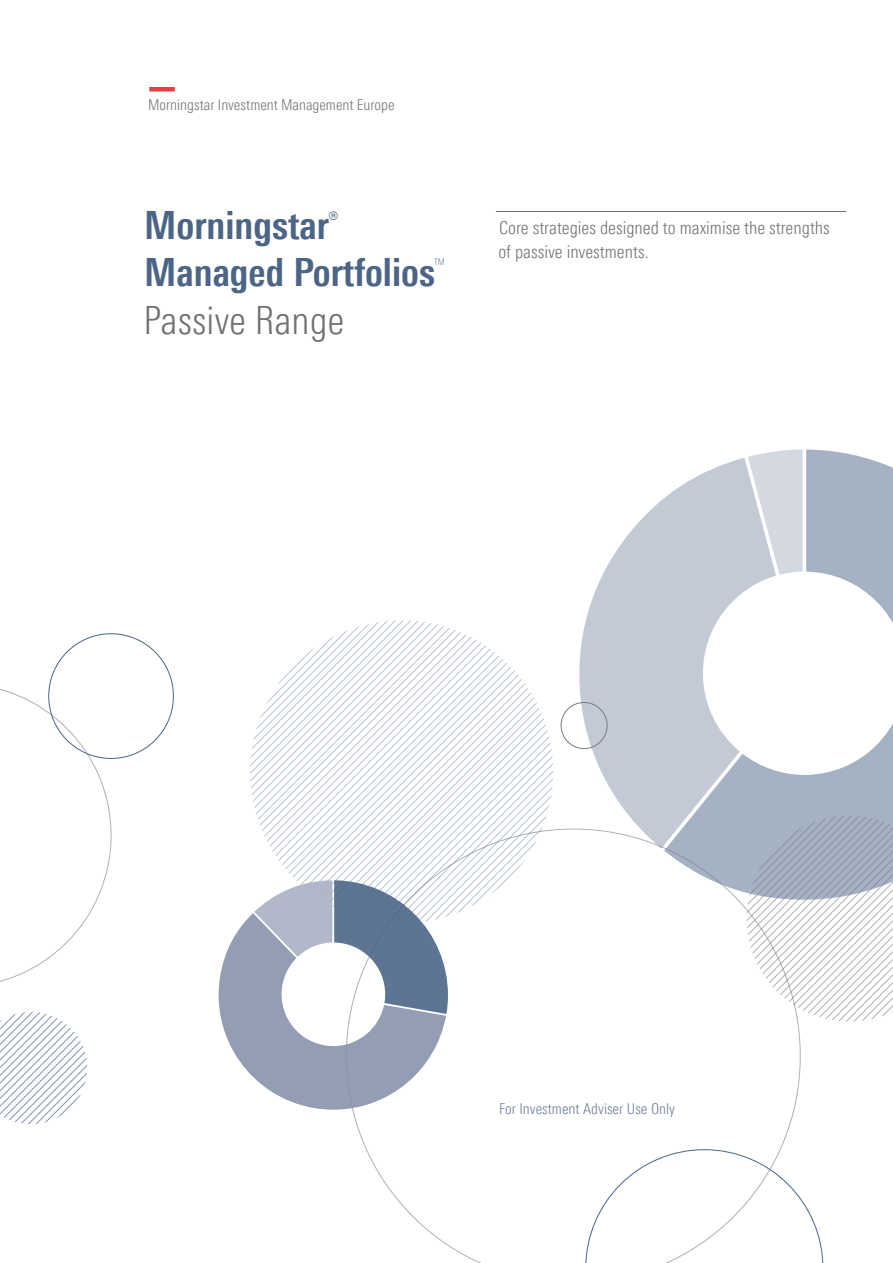
<style>
.page{position:relative;width:893px;height:1263px;background:#fff}
.page>*{position:absolute;margin:0;border:0;box-sizing:border-box;transform-origin:0 0}
.t1{font:700 condensed 39px/47.2px "Univers Nextfor MORN";color:#4c6587}
.t2{font:300 condensed 39px "Univers Nextfor MORN";color:#717074}
.t3{font:300 condensed 18px/24px "Univers Nextfor MORN";color:#717074}
.t4{font:300 condensed 15px "Univers Nextfor MORN";color:#717074}
.t5{font:300 condensed 15px "Univers Nextfor MORN";color:#697a98}
.t6{font:300 condensed 9px "Univers Nextfor MORN";color:#697a98}
</style>
<div class="page">
<svg style="left:579px;top:498px;width:85px;height:331px;fill:#c3c9d5"></svg>
<svg style="left:664px;top:450px;width:229px;height:379px"></svg>
<svg style="left:747px;top:816px;width:146px;height:205px"></svg>
<svg style="left:801px;top:1199px;width:22px;height:64px"></svg>
<div style="left:561px;top:702px;width:46px;height:47px;border:1px solid #7b7c82;border-radius:50%"></div>
<svg style="left:352px;top:829px;width:449px;height:434px"></svg>
<svg style="left:219px;top:620px;width:334px;height:490px"></svg>
<svg style="left:0;top:1012px;width:87px;height:112px"></svg>
<svg style="left:0;top:683px;width:111px;height:299px"></svg>
<div style="left:149px;top:87px;width:26px;height:5px;background:#ee3a41"></div>
<hr style="left:496px;top:211px;width:350px;height:1px;background:#717074">
<p class="t4" style="left:148px;top:96px;width:248px">Morningstar Investment Management Europe</p>
<h1 class="t1" style="left:144px;top:201px;width:292px">Morningstar<sup>®<br></sup>Managed Portfolios</h1>
<p class="t6" style="left:434px;top:257px;width:12px">TM</p>
<h1 class="t2" style="left:144px;top:297px;width:202px">Passive Range</h1>
<p class="t3" style="left:498px;top:215px;width:333px">Core strategies designed to maximise the strengths of passive investments.</p>
<p class="t5" style="left:499px;top:1100px;width:177px">For Investment Adviser Use Only</p>
</div>
